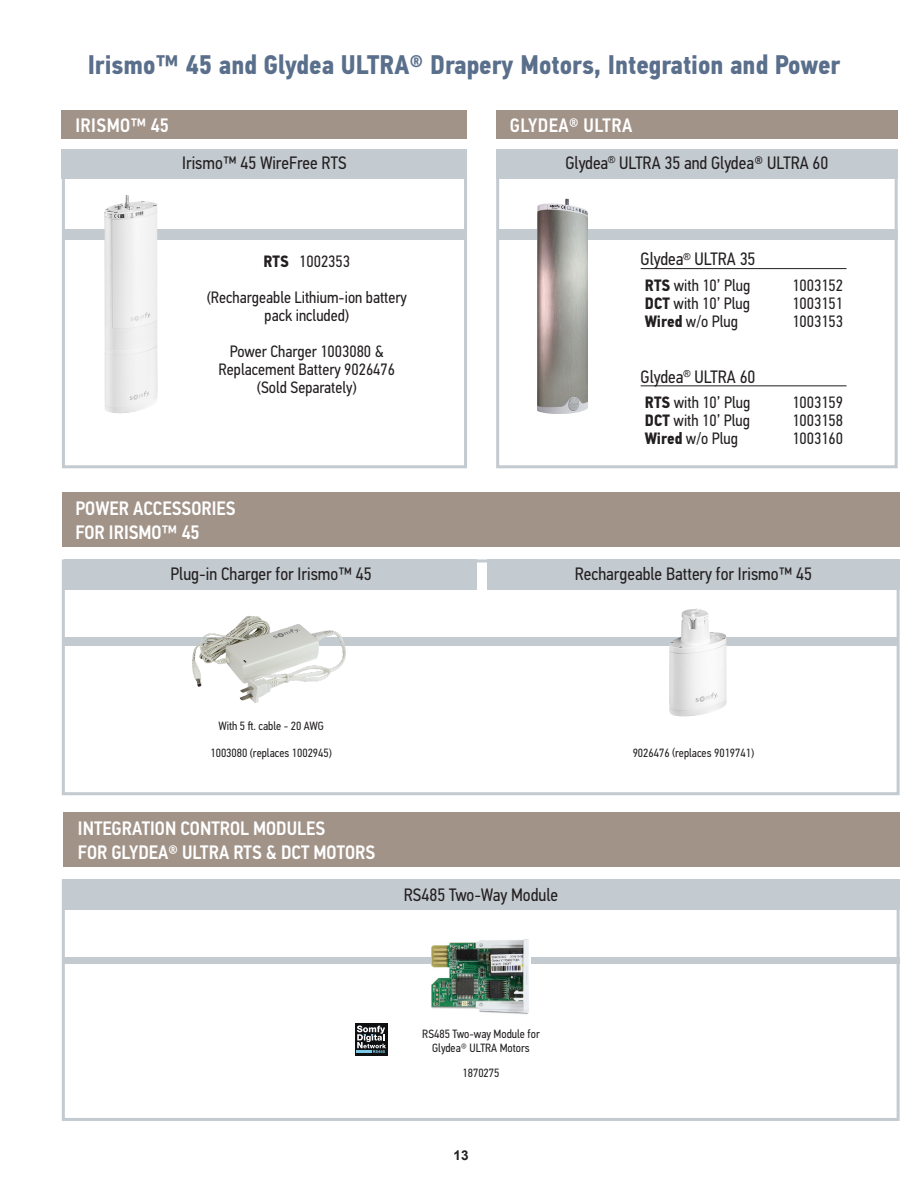
<style>
.page{position:relative;width:918px;height:1188px;background:#fff}
.page>*{position:absolute;margin:0;border:0;box-sizing:border-box;transform-origin:0 0}
.t1{font:700 27px "PF Din Text Cond Pro";color:#5a6f8b}
.t2{font:500 19.5px "PF Din Text Cond Pro";color:#fff}
.t3{font:500 19.5px "PF Din Text Cond Pro";letter-spacing:.02em;color:#fff}
.t4{font:18px "PF Din Text Cond Pro";color:#231f20}
.TOC_listings{font:16.5px/18px "PF Din Text Cond Pro";color:#231f20;text-align:center}
.t5{font:700 13.5px "Arial";color:#231f20}
.TOC_listings-2{font:12px/13.5px "PF Din Text Cond Pro";color:#231f20;text-align:center}
.s1{font-weight:700}
.s2{font-weight:300}
</style>
<div class="page">
<div style="left:62px;top:559px;width:838px;height:236px;border:3px solid #c3cad0"></div>
<div style="left:62px;top:492px;width:838px;height:55px;background:#a29389"></div>
<div style="left:65px;top:637px;width:833px;height:9px;background:#c3cad0"></div>
<div style="left:65px;top:559px;width:412px;height:31px;background:#c3cad0"></div>
<div style="left:487px;top:559px;width:413px;height:31px;background:#c3cad0"></div>
<img style="left:192px;top:616px;width:154px;height:87px">
<img style="left:669px;top:608px;width:58px;height:108px">
<div style="left:62px;top:149px;width:405px;height:319px;border:3px solid #c3cad0"></div>
<div style="left:496px;top:149px;width:402px;height:319px;border:3px solid #c3cad0"></div>
<div style="left:62px;top:149px;width:405px;height:30px;background:#c3cad0"></div>
<div style="left:496px;top:149px;width:402px;height:30px;background:#c3cad0"></div>
<div style="left:62px;top:229px;width:405px;height:10px;background:#c3cad0"></div>
<div style="left:497px;top:229px;width:401px;height:10px;background:#c3cad0"></div>
<div style="left:496px;top:110px;width:402px;height:29px;background:#a29389"></div>
<div style="left:62px;top:110px;width:405px;height:29px;background:#a29389"></div>
<img style="left:537px;top:198px;width:51px;height:216px">
<div style="left:62px;top:879px;width:838px;height:242px;border:3px solid #c3cad0"></div>
<div style="left:62px;top:957px;width:838px;height:7px;background:#c3cad0"></div>
<div style="left:62px;top:879px;width:838px;height:31px;background:#c3cad0"></div>
<div style="left:63px;top:812px;width:837px;height:55px;background:#a29389"></div>
<img style="left:432px;top:939px;width:98px;height:76px">
<img style="left:103px;top:195px;width:56px;height:219px">
<hr style="left:641px;top:268px;width:206px;height:1px;background:#231f20">
<hr style="left:641px;top:385px;width:206px;height:1px;background:#231f20">
<div style="left:355px;top:1023px;width:32px;height:33px;background:#0f1011"></div>
<svg style="left:357px;top:1026px;width:29px;height:27px"></svg>
<p class="t1" style="left:88px;top:48px;width:754px">Irismo™ 45 and Glydea ULTRA® Drapery Motors, Integration and Power</p>
<p class="t3" style="left:76px;top:113px;width:95px">IRISMO™ 45</p>
<p class="t3" style="left:510px;top:113px;width:124px">GLYDEA® ULTRA</p>
<p class="t4" style="left:182px;top:152px;width:166px">Irismo™ 45 WireFree RTS</p>
<p class="TOC_listings" style="left:264px;top:252px;width:88px"><span class="s1">RTS</span> 1002353</p>
<p class="TOC_listings" style="left:207px;top:288px;width:202px">(Rechargeable Lithium-ion battery pack included)</p>
<p class="TOC_listings" style="left:230px;top:342px;width:155px">Power Charger 1003080 &amp;</p>
<p class="TOC_listings" style="left:219px;top:360px;width:178px">Replacement Battery 9026476</p>
<p class="TOC_listings" style="left:257px;top:378px;width:101px">(Sold Separately)</p>
<p class="t4" style="left:565px;top:152px;width:264px">Glydea<sup>®</sup> ULTRA 35 and Glydea® ULTRA 60</p>
<p class="t4" style="left:641px;top:248px;width:116px">Glydea<sup>®</sup> ULTRA 35</p>
<p class="TOC_listings" style="left:645px;top:276px;width:107px"><span class="s1">RTS</span> with 10’ Plug</p>
<p class="TOC_listings" style="left:645px;top:294px;width:107px"><span class="s1">DCT</span> with 10’ Plug</p>
<p class="TOC_listings" style="left:645px;top:312px;width:95px"><span class="s1">Wired</span> w/o Plug</p>
<p class="t4" style="left:641px;top:366px;width:116px">Glydea<sup>®</sup> ULTRA 60</p>
<p class="TOC_listings" style="left:645px;top:393px;width:107px"><span class="s1">RTS</span> with 10’ Plug</p>
<p class="TOC_listings" style="left:645px;top:411px;width:107px"><span class="s1">DCT</span> with 10’ Plug</p>
<p class="TOC_listings" style="left:645px;top:429px;width:95px"><span class="s1">Wired</span> w/o Plug</p>
<p class="TOC_listings" style="left:792px;top:276px;width:52px">1003152</p>
<p class="TOC_listings" style="left:792px;top:294px;width:52px">1003151</p>
<p class="TOC_listings" style="left:792px;top:312px;width:52px">1003153</p>
<p class="TOC_listings" style="left:792px;top:393px;width:52px">1003159</p>
<p class="TOC_listings" style="left:792px;top:411px;width:52px">1003158</p>
<p class="TOC_listings" style="left:792px;top:429px;width:52px">1003160</p>
<p class="t2" style="left:76px;top:497px;width:162px">POWER ACCESSORIES</p>
<p class="t2" style="left:76px;top:520px;width:126px">FOR IRISMO™ 45</p>
<p class="t4" style="left:171px;top:563px;width:203px">Plug-in Charger for Irismo™ 45</p>
<p class="t4" style="left:575px;top:563px;width:239px">Rechargeable Battery for Irismo™ 45</p>
<p class="TOC_listings-2" style="left:218px;top:719px;width:107px">With 5 ft. cable - 20 AWG</p>
<p class="TOC_listings-2" style="left:210px;top:746px;width:123px">1003080 (replaces 1002945)</p>
<p class="TOC_listings-2" style="left:633px;top:746px;width:123px">9026476 (replaces 9019741)</p>
<p class="t2" style="left:78px;top:817px;width:249px">INTEGRATION CONTROL MODULES</p>
<p class="t2" style="left:78px;top:840px;width:299px">FOR GLYDEA® ULTRA RTS &amp; DCT MOTORS</p>
<p class="t4" style="left:404px;top:884px;width:156px">RS485 Two-Way Module</p>
<p class="TOC_listings-2" style="left:422px;top:1028px;width:119px">RS485 Two-way Module for<br>Glydea<span class="s2">®</span> ULTRA Motors</p>
<p class="TOC_listings-2" style="left:463px;top:1066px;width:38px">1870275</p>
<p class="t5" style="left:454px;top:1146px;width:17px">13</p>
</div>
